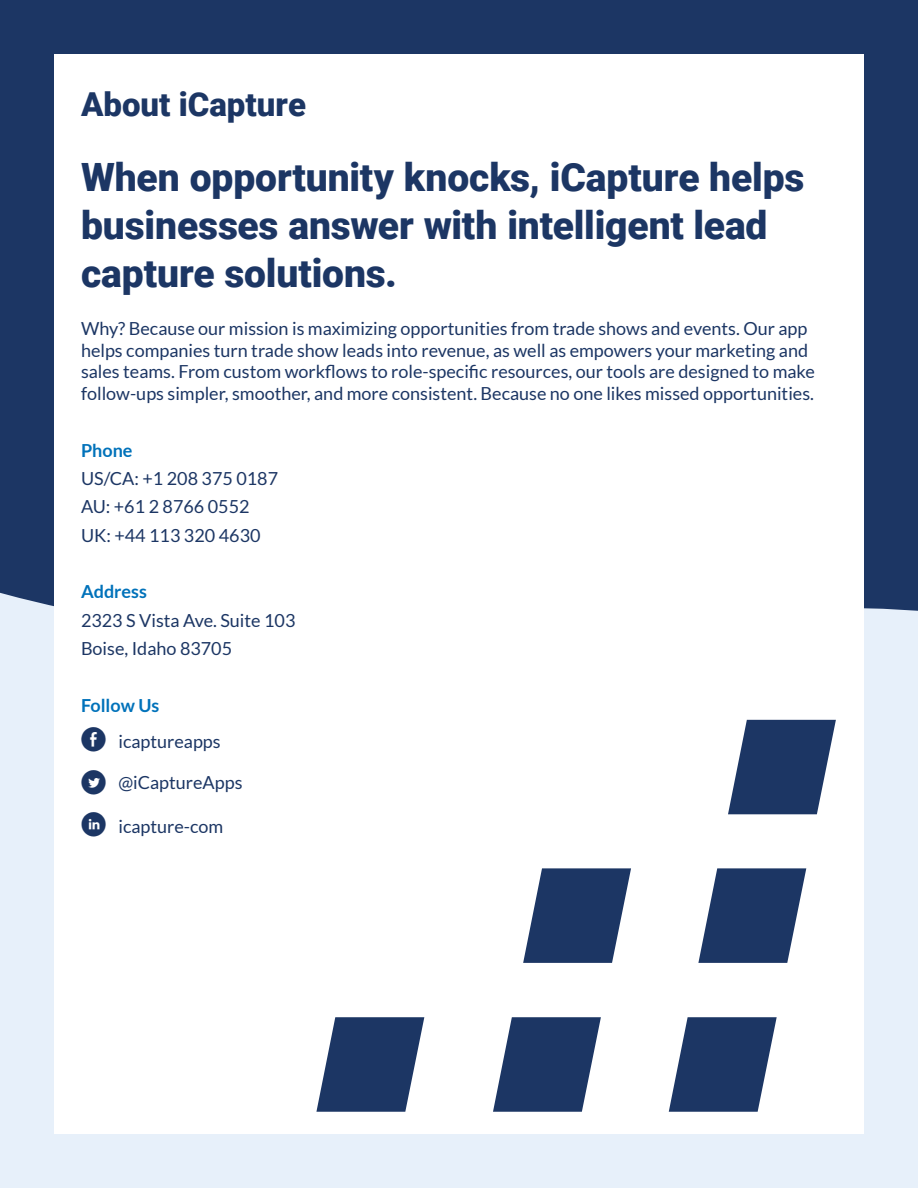
<style>
.page{position:relative;width:918px;height:1188px;background:#e7f0fa}
.page>*{position:absolute;margin:0;border:0;box-sizing:border-box;transform-origin:0 0}
._26_32{font:900 39px/48px "Roboto";letter-spacing:-.005em;color:#1c3664}
._22_Atuo{font:900 33px "Roboto";color:#1c3664}
._12_Auto{font:24px "Social Media Circled";color:#1c3664}
._12_Auto-2{font:18px/21.6px "Lato";color:#1c3664}
._12_Auto-3{font:700 18px "Lato";color:#0172ba}
</style>
<div class="page">
<div style="left:0;top:0;width:918px;height:428px;background:#1c3664"></div>
<div style="left:0;top:428px;width:918px;height:183px;background:#1c3664"></div>
<div style="left:54px;top:54px;width:810px;height:1080px;background:#fff"></div>
<svg style="left:316px;top:720px;width:520px;height:392px"></svg>
<p class="_22_Atuo" style="left:81px;top:81px;width:226px">About iCapture</p>
<p class="_26_32" style="left:81px;top:151px;width:725px">When opportunity knocks, iCapture helps businesses answer with intelligent lead capture solutions.</p>
<p class="_12_Auto-2" style="left:81px;top:318px;width:735px">Why? Because our mission is maximizing opportunities from trade shows and events. Our app helps companies turn trade show leads into revenue, as well as empowers your marketing and sales teams. From custom workflows to role-specific resources, our tools are designed to make follow-ups simpler, smoother, and more consistent. Because no one likes missed opportunities.</p>
<p class="_12_Auto-3" style="left:81px;top:440px;width:53px">Phone</p>
<p class="_12_Auto-2" style="left:81px;top:468px;width:199px">US/CA: +1 208 375 0187</p>
<p class="_12_Auto-2" style="left:81px;top:496px;width:170px">AU: +61 2 8766 0552</p>
<p class="_12_Auto-2" style="left:81px;top:524px;width:181px">UK: +44 113 320 4630</p>
<p class="_12_Auto-3" style="left:81px;top:582px;width:67px">Address</p>
<p class="_12_Auto-2" style="left:81px;top:609px;width:216px">2323 S Vista Ave. Suite 103</p>
<p class="_12_Auto-2" style="left:81px;top:638px;width:153px">Boise, Idaho 83705</p>
<p class="_12_Auto-3" style="left:81px;top:695px;width:80px">Follow Us</p>
<p class="_12_Auto" style="left:81px;top:728px;width:27px">E</p>
<p class="_12_Auto" style="left:81px;top:770px;width:27px">D</p>
<p class="_12_Auto" style="left:81px;top:812px;width:27px">C</p>
<p class="_12_Auto-2" style="left:118px;top:730px;width:104px">icaptureapps</p>
<p class="_12_Auto-2" style="left:118px;top:771px;width:126px">@iCaptureApps</p>
<p class="_12_Auto-2" style="left:118px;top:815px;width:106px">icapture-com</p>
</div>
